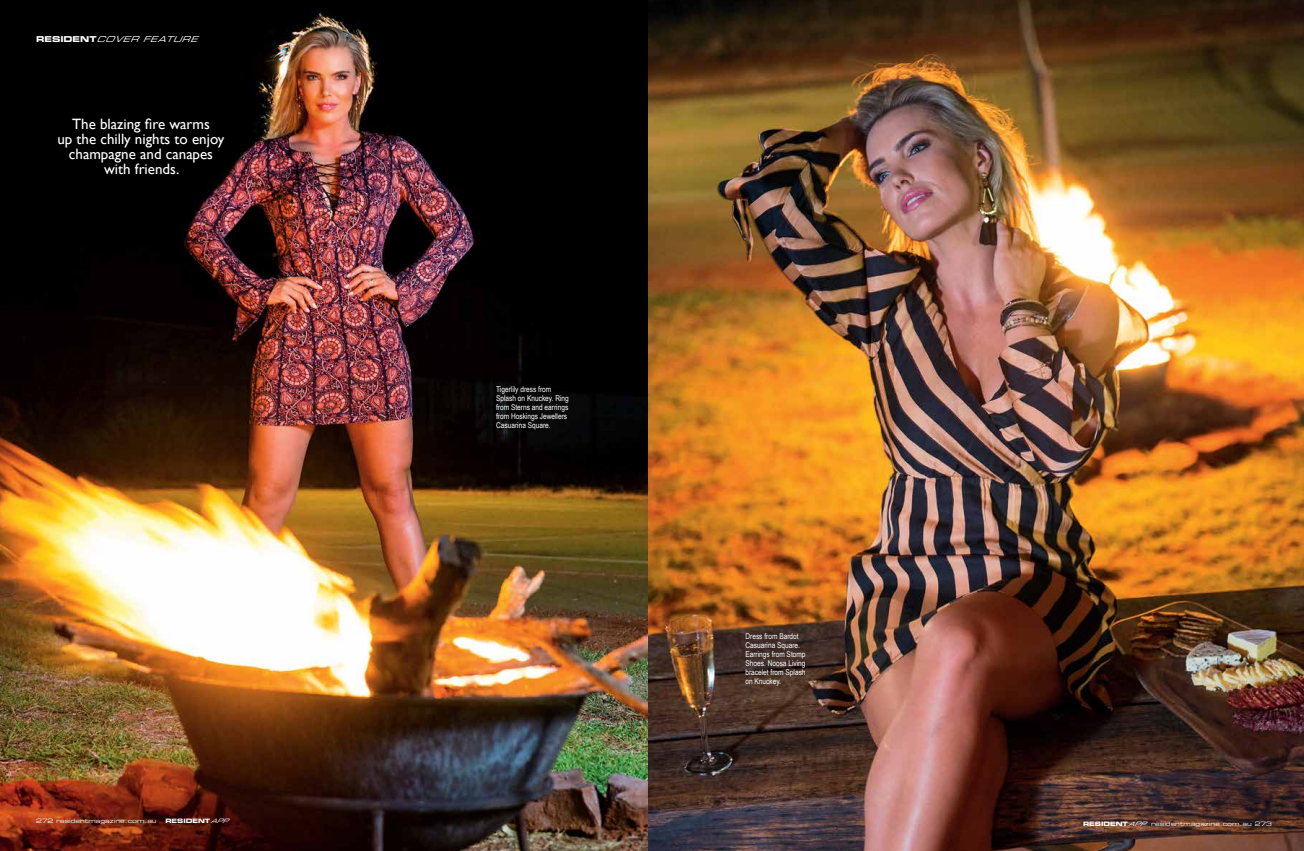
<style>
.page{position:relative;width:1304px;height:851px;background:#fff}
.page>*{position:absolute;margin:0;border:0;box-sizing:border-box;transform-origin:0 0}
.t1{font:15px/15px "Gill Sans";color:#fff;text-align:center}
.t2{font:italic 8.1px "Eurostile LT Std Ex 2";color:#fff}
.t3{font:8px/9px "Arial Narrow";color:#fff}
.t4{font:6px "Eurostile LT Std Ex 2";color:#fff}
.t5{font:6px "Eurostile LT Std Bold Ex 2";color:#fff}
.s1{font-family:"Eurostile LT Std Bold Ex 2";font-style:normal}
.s2{font-family:"Eurostile LT Std Ex 2";font-style:italic}
.s3{font-family:"Eurostile LT Std Bold Ex 2"}
.s4{font-style:italic}
</style>
<div class="page">
<img style="left:0;top:0;width:649px;height:850px">
<img style="left:649px;top:0;width:655px;height:850px">
<p class="t2" style="left:36px;top:34px;width:168px"><span class="s1">R E S I D E N T</span> COVERFEATURE</p>
<h1 class="t1" style="left:57px;top:117px;width:169px">The blazing fire warms<br>up the chilly nights to enjoy champagne and canapes with friends.</h1>
<p class="t4" style="left:36px;top:816px;width:122px">272 residentmagazine.com.au</p>
<p class="t5" style="left:165px;top:816px;width:69px">RESIDENT<span class="s2">APP</span></p>
<p class="t3" style="left:496px;top:384px;width:74px">Tigerlily dress from<br>Splash on Knuckey. Ring from Sterns and earrings from Hoskings Jewellers<br>Casuarina Square.</p>
<p class="t3" style="left:745px;top:631px;width:62px">Dress from Bardot<br>Casuarina Square.<br>Earrings from Stomp<br>Shoes. Noosa Living bracelet from Splash on Knuckey.</p>
<p class="t4" style="left:1083px;top:819px;width:190px"><span class="s3">RESIDENT</span><span class="s4">APP</span> residentmagazine.com.au 273</p>
</div>
